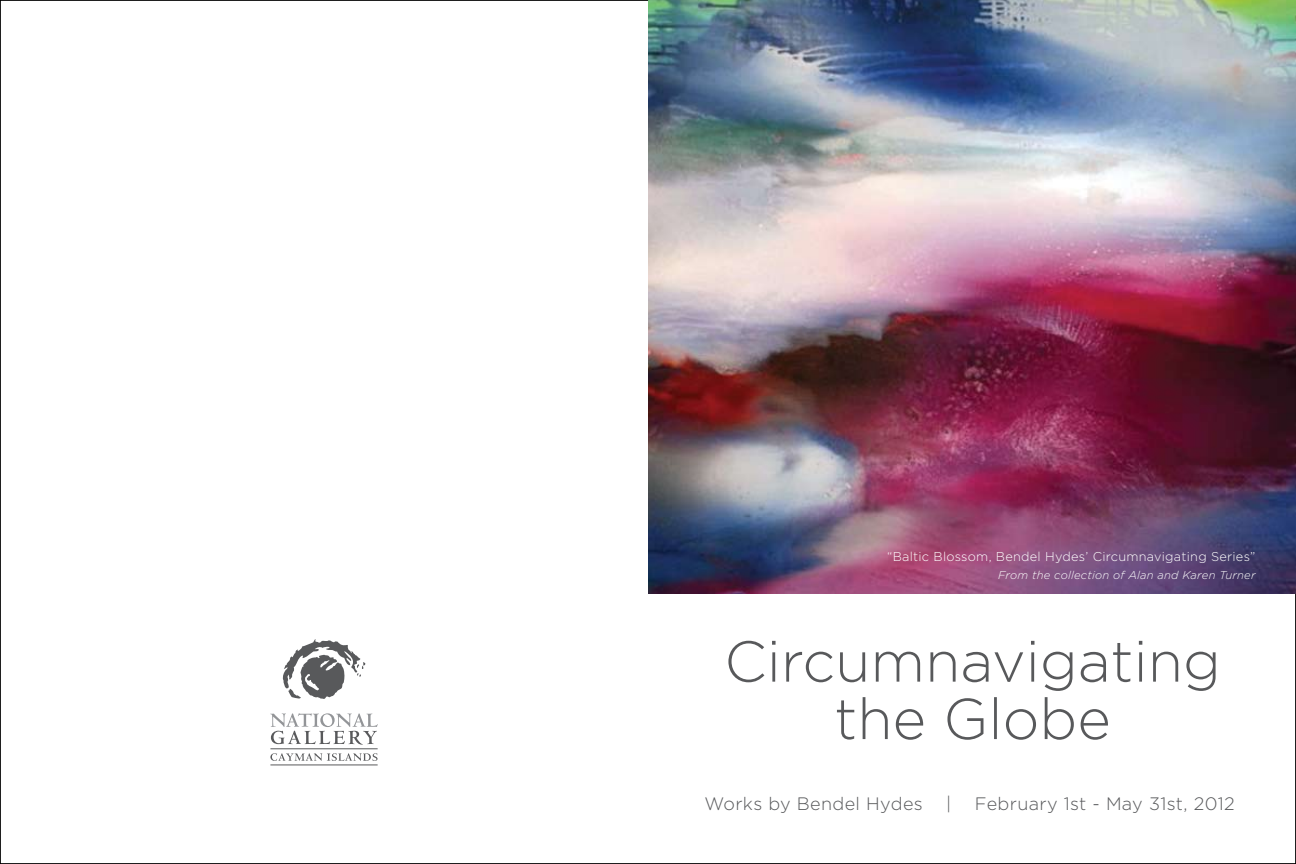
<style>
.page{position:relative;width:1296px;height:864px;background:#fff}
.page>*{position:absolute;margin:0;border:0;box-sizing:border-box;transform-origin:0 0}
.t1{font:300 18px "Gotham";letter-spacing:.02em;color:#58595b}
.t2{font:300 12.75px "Gotham";letter-spacing:.02em;color:#fff}
.t3{font:italic 300 11.25px "Gotham";letter-spacing:.02em;color:#fff}
</style>
<div class="page">
<img style="left:648px;top:0;width:648px;height:594px">
<svg style="left:837px;top:697px;width:271px;height:43px"></svg>
<svg style="left:728px;top:641px;width:488px;height:50px"></svg>
<svg style="left:270px;top:753px;width:108px;height:8px"></svg>
<hr style="left:270px;top:764px;width:108px;height:1px;background:#58595b">
<hr style="left:270px;top:748px;width:108px;height:1px;background:#58595b">
<svg style="left:283px;top:639px;width:83px;height:60px"></svg>
<svg style="left:270px;top:713px;width:108px;height:32px"></svg>
<p class="t2" style="left:887px;top:549px;width:370px">“Baltic Blossom, Bendel Hydes’ Circumnavigating Series”</p>
<p class="t3" style="left:998px;top:568px;width:259px">From the collection of Alan and Karen Turner</p>
<h1 class="t1" style="left:704px;top:793px;width:220px">Works by Bendel Hydes</h1>
<h1 class="t1" style="left:946px;top:793px;width:7px">|</h1>
<h1 class="t1" style="left:975px;top:793px;width:261px">February 1st - May 31st, 2012</h1>
</div>
